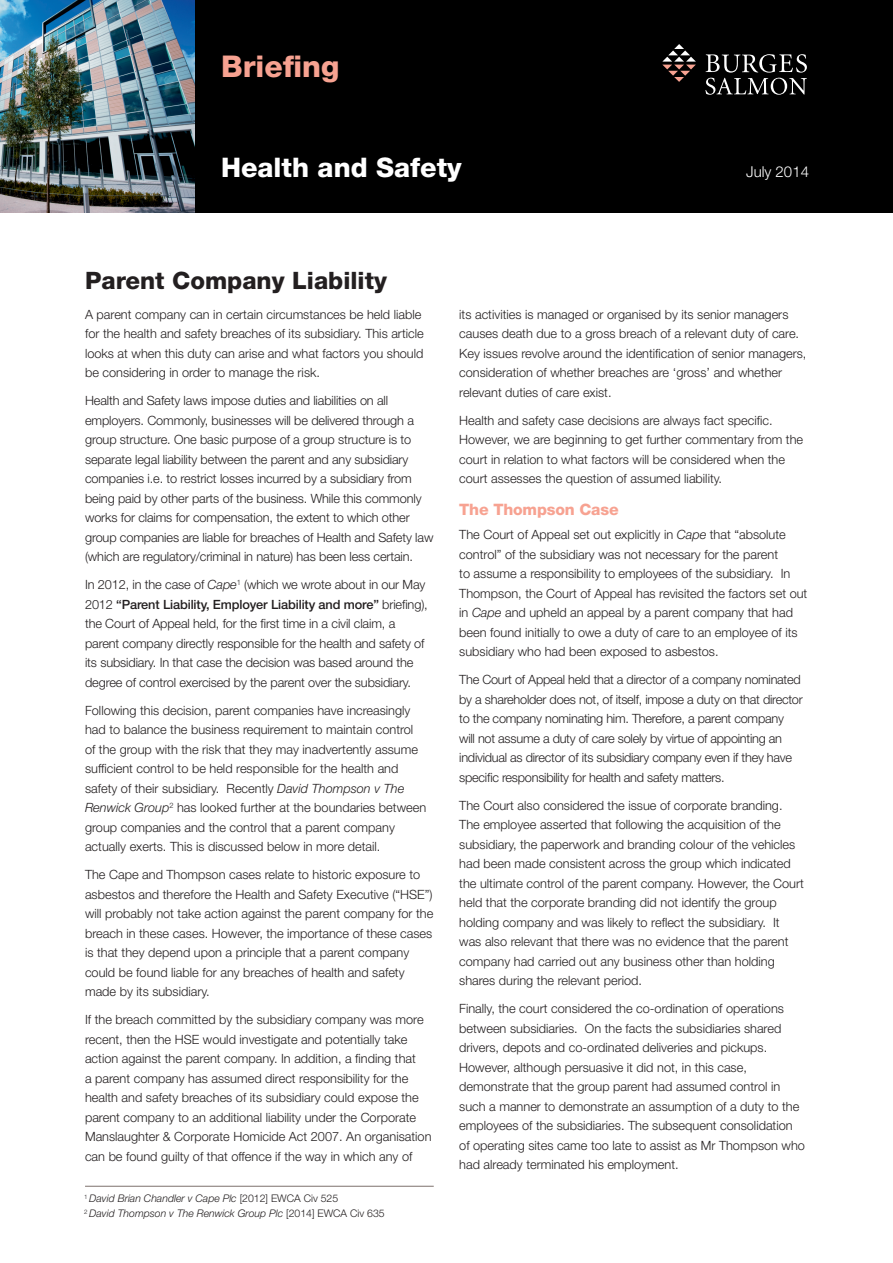
<style>
.page{position:relative;width:893px;height:1263px;background:#fff}
.page>*{position:absolute;margin:0;border:0;box-sizing:border-box;transform-origin:0 0}
.header_pink_9pt{font:800 30px "Helvetica Neue LT Std";color:#f7a291}
.t1{font:800 27px "Helvetica Neue LT Std";color:#fff}
.main_pink_title{font:800 24px "Helvetica Neue LT Std";color:#231f20}
.bodytext{font:800 15.75px "Helvetica Neue LT Std";letter-spacing:-.01em;color:#f7a291}
.t2{font:300 15px "Helvetica Neue LT Std";color:#fff}
.bodytext-2{font:300 12.75px/19.5px "Helvetica Neue LT Std";color:#231f20}
.bodytext-3{font:300 12.75px/19.5px "Helvetica Neue LT Std";letter-spacing:-.02em;color:#231f20}
.bodytextindent{font:italic 300 10.5px "Helvetica Neue LT Std";color:#231f20}
.s1{font-style:italic}
.s2{font-weight:500}
.s3{font-style:normal}
</style>
<div class="page">
<div style="left:0;top:0;width:893px;height:213px;background:#000"></div>
<img style="left:0;top:0;width:194px;height:213px">
<svg style="left:662px;top:44px;width:34px;height:38px"></svg>
<svg style="left:705px;top:54px;width:102px;height:41px"></svg>
<hr style="left:85px;top:1186px;width:349px;height:1px;background:#7d716c">
<p class="header_pink_9pt" style="left:221px;top:48px;width:120px">Briefing</p>
<p class="t1" style="left:221px;top:151px;width:242px">Health and Safety</p>
<p class="t2" style="left:746px;top:162px;width:64px">July 2014</p>
<p class="main_pink_title" style="left:85px;top:266px;width:303px">Parent Company Liability</p>
<p class="bodytext-2" style="left:85px;top:304px;width:340px">A parent company can in certain circumstances be held liable for the health and safety breaches of its subsidiary. This article looks at when this duty can arise and what factors you should be considering in order to manage the risk.</p>
<p class="bodytext-2" style="left:85px;top:391px;width:350px">Health and Safety laws impose duties and liabilities on all employers. Commonly, businesses will be delivered through a group structure. One basic purpose of a group structure is to separate legal liability between the parent and any subsidiary companies i.e. to restrict losses incurred by a subsidiary from being paid by other parts of the business. While this commonly works for claims for compensation, the extent to which other group companies are liable for breaches of Health and Safety law (which are regulatory/criminal in nature) has been less certain.</p>
<p class="bodytext-2" style="left:85px;top:575px;width:344px">In 2012, in the case of <span class="s1">Cape</span><sup>1</sup> (which we wrote about in our May 2012 <span class="s2">“Parent Liability, Employer Liability and more”</span> briefing), the Court of Appeal held, for the first time in a civil claim, a parent company directly responsible for the health and safety of its subsidiary. In that case the decision was based around the degree of control exercised by the parent over the subsidiary.</p>
<p class="bodytext-2" style="left:85px;top:700px;width:343px">Following this decision, parent companies have increasingly had to balance the business requirement to maintain control of the group with the risk that they may inadvertently assume sufficient control to be held responsible for the health and safety of their subsidiary. Recently <span class="s1">David Thompson v The Renwick Group</span><sup>2</sup> has looked further at the boundaries between group companies and the control that a parent company actually exerts. This is discussed below in more detail.</p>
<p class="bodytext-2" style="left:85px;top:865px;width:350px">The Cape and Thompson cases relate to historic exposure to asbestos and therefore the Health and Safety Executive (“HSE”) will probably not take action against the parent company for the breach in these cases. However, the importance of these cases is that they depend upon a principle that a parent company could be found liable for any breaches of health and safety made by its subsidiary.</p>
<p class="bodytext-2" style="left:85px;top:1010px;width:348px">If the breach committed by the subsidiary company was more recent, then the HSE would investigate and potentially take action against the parent company. In addition, a finding that<br>a parent company has assumed direct responsibility for the health and safety breaches of its subsidiary could expose the parent company to an additional liability under the Corporate Manslaughter &amp; Corporate Homicide Act 2007. An organisation can be found guilty of that offence if the way in which any of</p>
<p class="bodytextindent" style="left:84px;top:1192px;width:256px"><sup>1</sup> David Brian Chandler v Cape Plc <span class="s3">[2012] EWCA Civ 525</span></p>
<p class="bodytextindent" style="left:84px;top:1207px;width:302px"><sup>2</sup> David Thompson v The Renwick Group Plc <span class="s3">[2014] EWCA Civ 635</span></p>
<p class="bodytext-2" style="left:459px;top:304px;width:349px">its activities is managed or organised by its senior managers causes death due to a gross breach of a relevant duty of care.<br>Key issues revolve around the identification of senior managers, consideration of whether breaches are ‘gross’ and whether relevant duties of care exist.</p>
<p class="bodytext-2" style="left:459px;top:410px;width:345px">Health and safety case decisions are always fact specific.<br>However, we are beginning to get further commentary from the court in relation to what factors will be considered when the court assesses the question of assumed liability.</p>
<p class="bodytext" style="left:459px;top:500px;width:161px">The Thompson Case</p>
<p class="bodytext-2" style="left:459px;top:525px;width:350px">The Court of Appeal set out explicitly in <span class="s1">Cape</span> that “absolute control” of the subsidiary was not necessary for the parent<br>to assume a responsibility to employees of the subsidiary. In Thompson, the Court of Appeal has revisited the factors set out in <span class="s1">Cape</span> and upheld an appeal by a parent company that had been found initially to owe a duty of care to an employee of its subsidiary who had been exposed to asbestos.</p>
<p class="bodytext-3" style="left:459px;top:670px;width:345px">The Court of Appeal held that a director of a company nominated by a shareholder does not, of itself, impose a duty on that director to the company nominating him. Therefore, a parent company will not assume a duty of care solely by virtue of appointing an individual as director of its subsidiary company even if they have specific responsibility for health and safety matters.</p>
<p class="bodytext-2" style="left:459px;top:795px;width:346px">The Court also considered the issue of corporate branding.<br>The employee asserted that following the acquisition of the subsidiary, the paperwork and branding colour of the vehicles had been made consistent across the group which indicated the ultimate control of the parent company. However, the Court held that the corporate branding did not identify the group holding company and was likely to reflect the subsidiary. It was also relevant that there was no evidence that the parent company had carried out any business other than holding shares during the relevant period.</p>
<p class="bodytext-2" style="left:459px;top:999px;width:347px">Finally, the court considered the co-ordination of operations between subsidiaries. On the facts the subsidiaries shared drivers, depots and co-ordinated deliveries and pickups.<br>However, although persuasive it did not, in this case, demonstrate that the group parent had assumed control in such a manner to demonstrate an assumption of a duty to the employees of the subsidiaries. The subsequent consolidation of operating sites came too late to assist as Mr Thompson who had already terminated his employment.</p>
</div>
